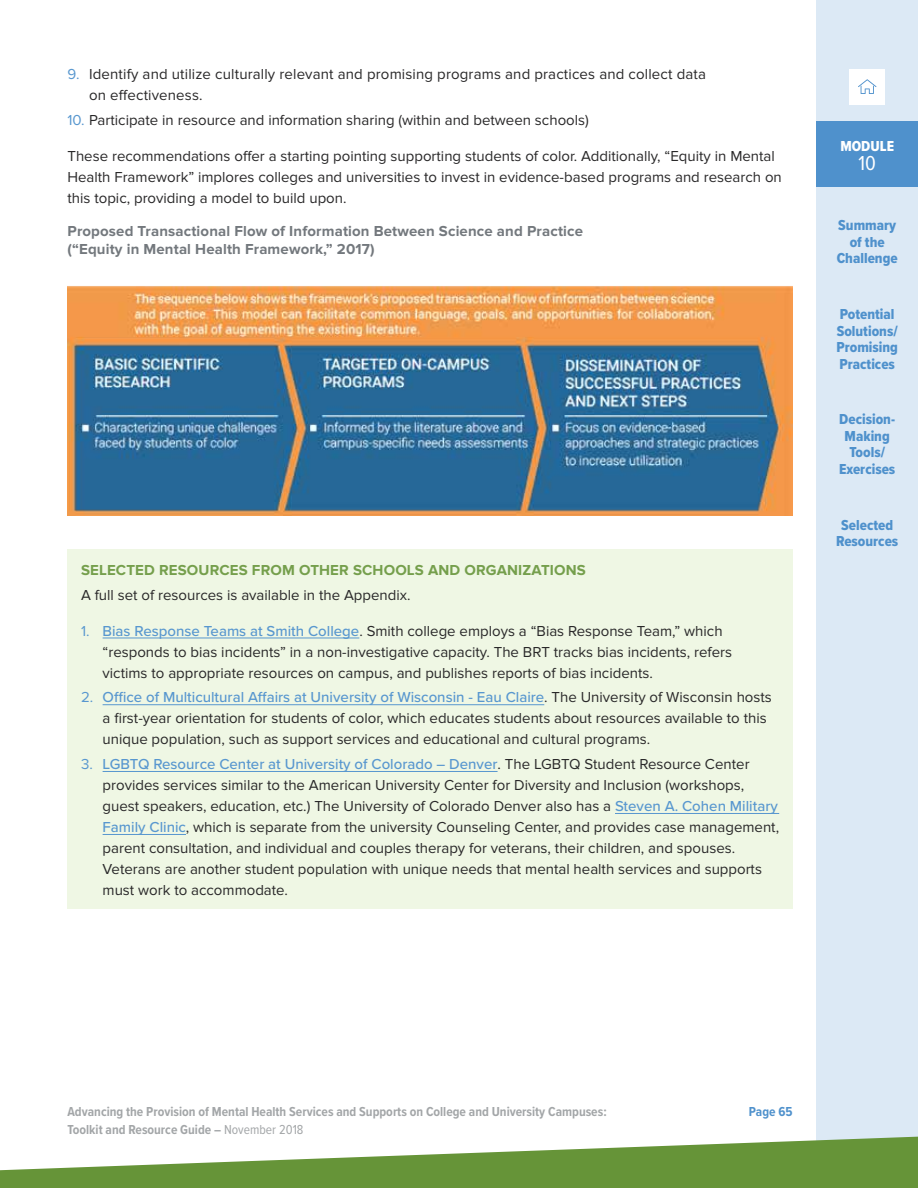
<style>
.page{position:relative;width:918px;height:1188px;background:#fff}
.page>*{position:absolute;margin:0;border:0;box-sizing:border-box;transform-origin:0 0}
.t1{font:21px "Proxima Nova Cond";color:#fff}
.t2{font:15px/21px "Proxima Nova";color:#292829}
.t3{font:15px/16.5px "Proxima Nova Cond Extrabld";color:#4f91cc;text-align:center}
.t4{font:700 15px/18px "Proxima Nova";letter-spacing:.01em;color:#73787d}
.t5{font:700 15px "Proxima Nova";letter-spacing:.01em;color:#759f4c}
.t6{font:15px "Proxima Nova Cond Extrabld";color:#fff}
.t7{font:700 13.5px/18px "Proxima Nova Cond";color:#a3a6a8}
.t8{font:700 13.5px "Proxima Nova Cond";color:#4f91cc}
.s1{color:#5897cf}
.s2{font-weight:500;color:#5897cf}
.s3{font-weight:400}
</style>
<div class="page">
<div style="left:816px;top:0;width:102px;height:1188px;background:#dce9f5"></div>
<div style="left:816px;top:121px;width:102px;height:66px;background:#4f91cc"></div>
<div style="left:850px;top:69px;width:35px;height:35px;background:#fff"></div>
<svg style="left:858px;top:79px;width:18px;height:15px"></svg>
<svg style="left:0;top:1136px;width:918px;height:52px;fill:#669438"></svg>
<img style="left:68px;top:286px;width:725px;height:229px">
<div style="left:68px;top:550px;width:725px;height:359px;background:#eff7e4"></div>
<hr style="left:103px;top:637px;width:256px;height:1px;background:#5897cf">
<hr style="left:103px;top:704px;width:441px;height:1px;background:#5897cf">
<hr style="left:103px;top:771px;width:395px;height:1px;background:#5897cf">
<hr style="left:615px;top:813px;width:164px;height:1px;background:#5897cf">
<hr style="left:103px;top:834px;width:83px;height:1px;background:#5897cf">
<p class="t2" style="left:89px;top:64px;width:618px;text-indent:-22px"><span class="s1">9.</span> Identify and utilize culturally relevant and promising programs and practices and collect data on effectiveness.</p>
<p class="t2" style="left:67px;top:110px;width:523px"><span class="s1">10.</span> Participate in resource and information sharing (within and between schools)</p>
<p class="t2" style="left:67px;top:146px;width:716px">These recommendations offer a starting pointing supporting students of color. Additionally, “Equity in Mental<br>Health Framework” implores colleges and universities to invest in evidence-based programs and research on this topic, providing a model to build upon.</p>
<p class="t4" style="left:67px;top:222px;width:517px">Proposed Transactional Flow of Information Between Science and Practice (“Equity in Mental Health Framework,” 2017)</p>
<p class="t5" style="left:81px;top:561px;width:506px">SELECTED RESOURCES FROM OTHER SCHOOLS AND ORGANIZATIONS</p>
<p class="t2" style="left:81px;top:584px;width:331px">A full set of resources is available in the Appendix.</p>
<p class="t2" style="left:103px;top:620px;width:631px;text-indent:-22px"><span class="s1">1.</span> <span class="s2">Bias Response Teams at Smith College</span>. Smith college employs a “Bias Response Team,” which “responds to bias incidents” in a non-investigative capacity. The BRT tracks bias incidents, refers victims to appropriate resources on campus, and publishes reports of bias incidents.</p>
<p class="t2" style="left:103px;top:687px;width:671px;text-indent:-22px"><span class="s1">2.</span> <span class="s2">Office of Multicultural Affairs at University of Wisconsin - Eau Claire</span>. The University of Wisconsin hosts a first-year orientation for students of color, which educates students about resources available to this unique population, such as support services and educational and cultural programs.</p>
<p class="t2" style="left:103px;top:754px;width:678px;text-indent:-22px"><span class="s1">3.</span> <span class="s2">LGBTQ Resource Center at University of Colorado – Denver</span>. The LGBTQ Student Resource Center provides services similar to the American University Center for Diversity and Inclusion (workshops, guest speakers, education, etc.) The University of Colorado Denver also has a <span class="s2">Steven A. Cohen Military Family Clinic</span>, which is separate from the university Counseling Center, and provides case management, parent consultation, and individual and couples therapy for veterans, their children, and spouses.<br>Veterans are another student population with unique needs that mental health services and supports must work to accommodate.</p>
<p class="t6" style="left:840px;top:135px;width:55px">MODULE</p>
<h1 class="t1" style="left:859px;top:154px;width:19px">10</h1>
<p class="t3" style="left:837px;top:217px;width:62px">Summary of the<br>Challenge</p>
<p class="t3" style="left:836px;top:306px;width:63px;text-align:left">Potential<br>Solutions/<br>Promising<br>Practices</p>
<p class="t3" style="left:839px;top:411px;width:58px">Decision-<br>Making<br>Tools/<br>Exercises</p>
<p class="t3" style="left:836px;top:516px;width:64px">Selected<br>Resources</p>
<p class="t7" style="left:68px;top:1102px;width:541px">Advancing the Provision of Mental Health Services and Supports on College and University Campuses:<br>Toolkit and Resource Guide – <span class="s3">November 2018</span></p>
<p class="t8" style="left:749px;top:1102px;width:45px">Page 65</p>
</div>
